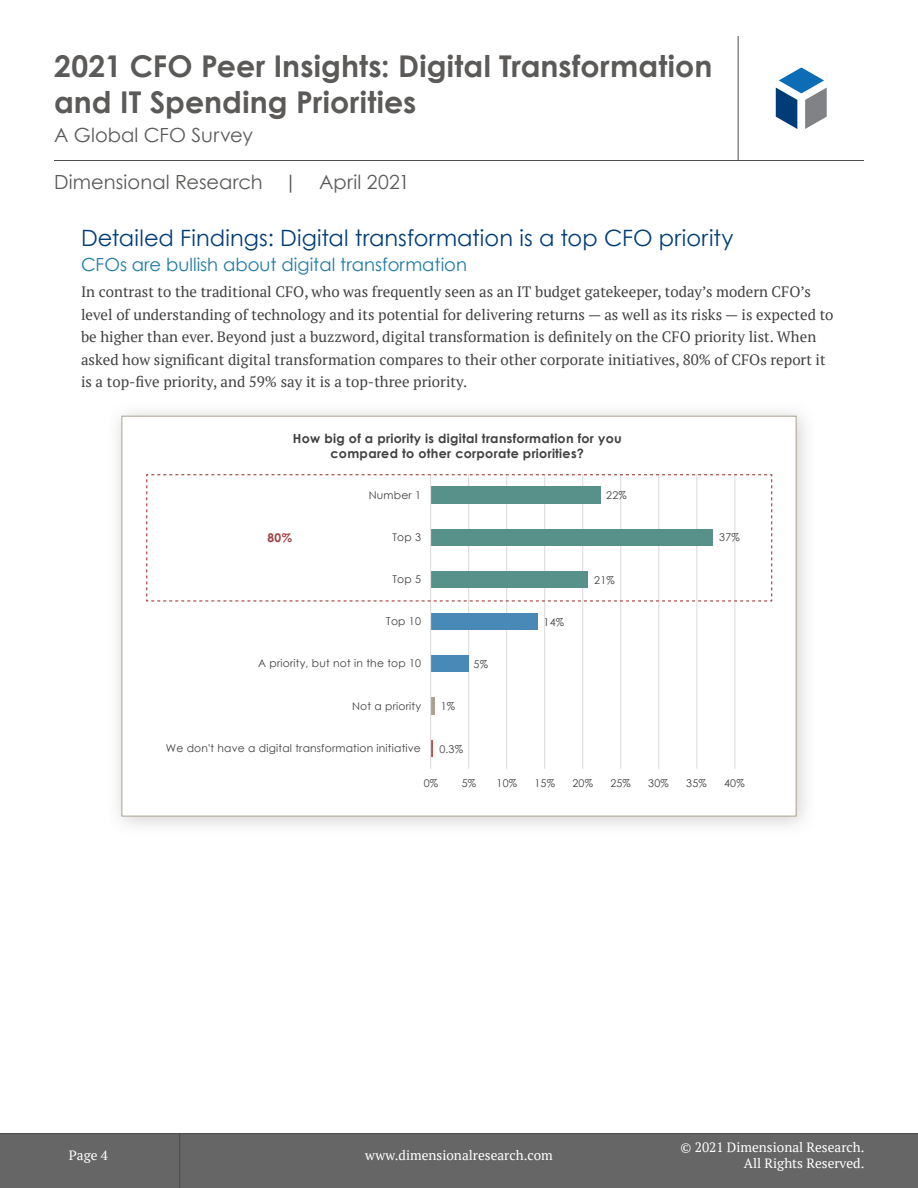
<style>
.page{position:relative;width:918px;height:1188px;background:#fff}
.page>*{position:absolute;margin:0;border:0;box-sizing:border-box;transform-origin:0 0}
.t1{font:700 30px/36px "Century Gothic";letter-spacing:.005em;color:#5b5a59}
.Subheader{font:22.5px "Century Gothic";letter-spacing:.005em;color:#003d78}
.t2{font:19.5px "Century Gothic";letter-spacing:.005em;color:#5b5a59}
.Subheader_02{font:18px "Century Gothic";color:#1e7aa5}
.Content{font:15px/22.5px "PT Serif";color:#404140}
.t3{font:13.5px/16.2px "PT Serif";color:#fff;text-align:right}
.t4{font:700 12.6px/15.6px "Century Gothic";letter-spacing:.025em;color:#404140;text-align:center}
.Chart{font:700 12px "Century Gothic";color:#a13d3e}
.t5{font:10.8px "Century Gothic";letter-spacing:.02em;color:#404140}
</style>
<div class="page">
<div style="left:0;top:1134px;width:918px;height:54px;background:#666"></div>
<hr style="left:0;top:1133px;width:918px;height:1px;background:#4d4c4b">
<hr style="left:179px;top:1134px;width:1px;height:54px;background:#4d4c4b">
<hr style="left:54px;top:160px;width:810px;height:1px;background:#4d4c4b">
<hr style="left:738px;top:36px;width:1px;height:124px;background:#4d4c4b">
<svg style="left:776px;top:67px;width:51px;height:62px"></svg>
<div style="left:106px;top:401px;width:711px;height:436px;background:#837877;opacity:.35"></div>
<div style="left:122px;top:416px;width:674px;height:400px;background:#fff;border:1px solid #aaa390"></div>
<hr style="left:468px;top:474px;width:1px;height:295px;background:#d9d9d9">
<hr style="left:506px;top:474px;width:1px;height:295px;background:#d9d9d9">
<hr style="left:544px;top:474px;width:1px;height:295px;background:#d9d9d9">
<hr style="left:582px;top:474px;width:1px;height:295px;background:#d9d9d9">
<hr style="left:620px;top:474px;width:1px;height:295px;background:#d9d9d9">
<hr style="left:658px;top:474px;width:1px;height:295px;background:#d9d9d9">
<hr style="left:696px;top:474px;width:1px;height:295px;background:#d9d9d9">
<hr style="left:734px;top:474px;width:1px;height:295px;background:#d9d9d9">
<svg style="left:431px;top:740px;width:2px;height:17px"></svg>
<hr style="left:431px;top:697px;width:4px;height:18px;background:#aaa291">
<div style="left:431px;top:655px;width:37px;height:17px;background:#4889b8"></div>
<div style="left:431px;top:613px;width:106px;height:17px;background:#4889b8"></div>
<hr style="left:430px;top:474px;width:1px;height:295px;background:#d9d9d9">
<svg style="left:146px;top:474px;width:627px;height:128px"></svg>
<h1 class="t1" style="left:54px;top:47px;width:660px">2021 CFO Peer Insights: Digital Transformation and IT Spending Priorities</h1>
<h3 class="t2" style="left:54px;top:121px;width:200px">A Global CFO Survey</h3>
<h3 class="t2" style="left:54px;top:169px;width:357px">Dimensional Research | April 2021</h3>
<p class="Subheader" style="left:81px;top:223px;width:654px">Detailed Findings: Digital transformation is a top CFO priority</p>
<p class="Subheader_02" style="left:81px;top:252px;width:388px">CFOs are bullish about digital transformation</p>
<p class="Content" style="left:81px;top:281px;width:754px">In contrast to the traditional CFO, who was frequently seen as an IT budget gatekeeper, today’s modern CFO’s level of understanding of technology and its potential for delivering returns — as well as its risks — is expected to be higher than ever. Beyond just a buzzword, digital transformation is definitely on the CFO priority list. When asked how significant digital transformation compares to their other corporate initiatives, 80% of CFOs report it is a top-five priority, and 59% say it is a top-three priority.</p>
<p class="t4" style="left:293px;top:430px;width:330px">How big of a priority is digital transformation for you compared to other corporate priorities?</p>
<p class="t5" style="left:369px;top:488px;width:54px">Number 1</p>
<p class="t5" style="left:606px;top:488px;width:22px">22%</p>
<p class="Chart" style="left:267px;top:528px;width:26px">80%</p>
<p class="t5" style="left:392px;top:530px;width:30px">Top 3</p>
<p class="t5" style="left:719px;top:530px;width:22px">37%</p>
<p class="t5" style="left:392px;top:572px;width:30px">Top 5</p>
<p class="t5" style="left:594px;top:573px;width:22px">21%</p>
<p class="t5" style="left:386px;top:614px;width:36px">Top 10</p>
<p class="t5" style="left:544px;top:614px;width:22px">14%</p>
<p class="t5" style="left:258px;top:655px;width:164px">A priority, but not in the top 10</p>
<p class="t5" style="left:474px;top:656px;width:16px">5%</p>
<p class="t5" style="left:352px;top:698px;width:70px">Not a priority</p>
<p class="t5" style="left:441px;top:698px;width:16px">1%</p>
<p class="t5" style="left:166px;top:740px;width:256px">We don't have a digital transformation initiative</p>
<p class="t5" style="left:439px;top:741px;width:25px">0.3%</p>
<p class="t3" style="left:69px;top:1147px;width:41px">Page 4</p>
<p class="t5" style="left:424px;top:775px;width:16px">0%</p>
<p class="t5" style="left:462px;top:775px;width:16px">5%</p>
<p class="t5" style="left:497px;top:775px;width:22px">10%</p>
<p class="t5" style="left:534px;top:775px;width:22px">15%</p>
<p class="t5" style="left:572px;top:775px;width:22px">20%</p>
<p class="t5" style="left:610px;top:775px;width:22px">25%</p>
<p class="t5" style="left:648px;top:775px;width:22px">30%</p>
<p class="t5" style="left:686px;top:775px;width:22px">35%</p>
<p class="t5" style="left:724px;top:775px;width:22px">40%</p>
<p class="t3" style="left:365px;top:1147px;width:189px">www.dimensionalresearch.com</p>
<p class="t3" style="left:681px;top:1139px;width:185px">© 2021 Dimensional Research.<br>All Rights Reserved.</p>
</div>
